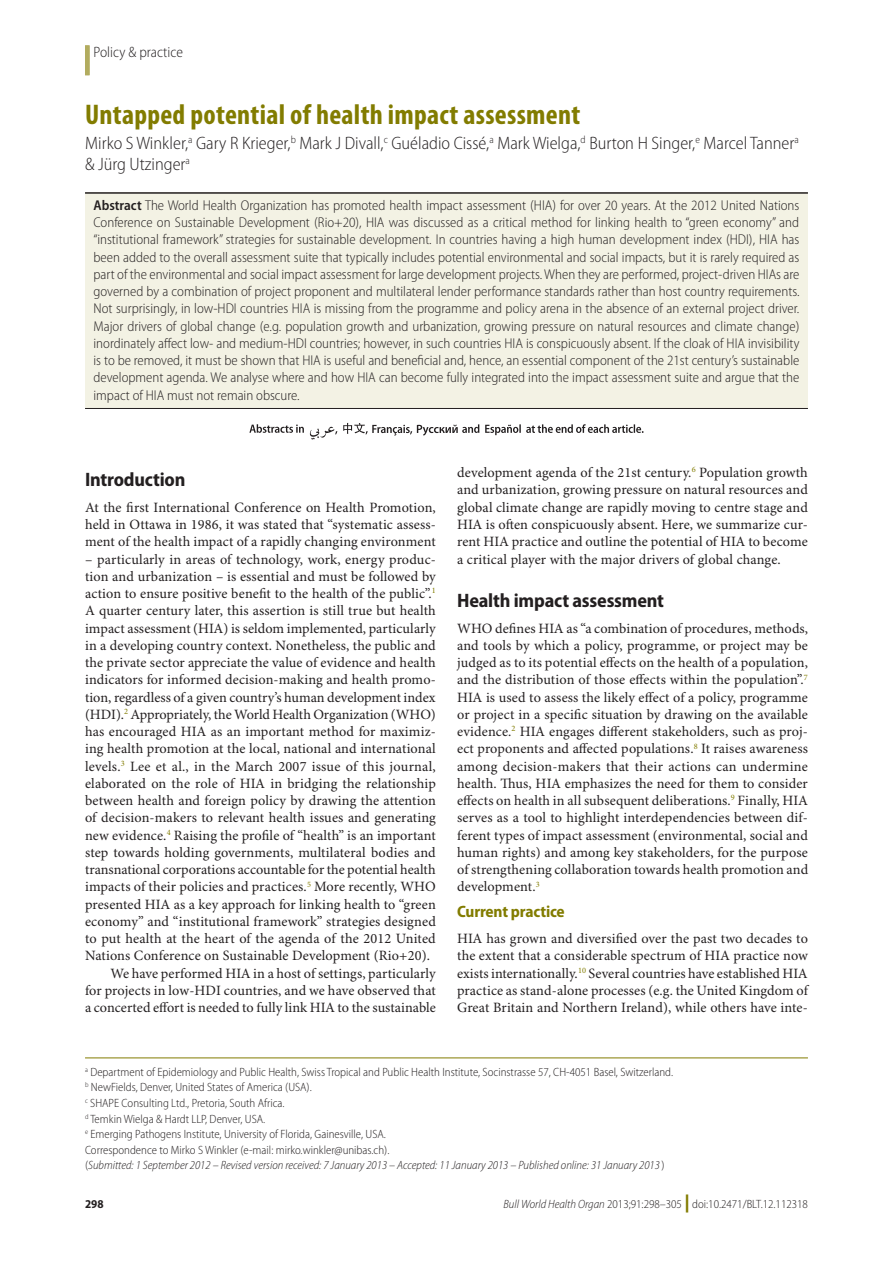
<style>
.page{position:relative;width:893px;height:1263px;background:#fff}
.page>*{position:absolute;margin:0;border:0;box-sizing:border-box;transform-origin:0 0}
.Article_Title{font:700 condensed 28.5px "Myriad Pro";letter-spacing:.01em;color:#827c00}
.Head_1{font:700 semi-condensed 19.5px "Myriad Pro";letter-spacing:-.01em;color:#231f20}
.Authors{font:300 semi-condensed 18px/21px "Myriad Pro";color:#231f20}
.Head_2{font:700 semi-condensed 16.5px "Myriad Pro";letter-spacing:-.01em;color:#827c00}
.Section_Title{font:300 semi-condensed 15px "Myriad Pro";color:#231f20}
.Para_No_Ind{font:14.25px/17.2px "Minion Pro";letter-spacing:.005em;color:#231f20;text-align:justify}
.Abstract_No_Ind{font:300 semi-condensed 14.25px/17.2px "Myriad Pro";color:#231f20;text-align:justify}
.Para_Ind{font:14.25px/17.2px "Minion Pro";letter-spacing:.005em;color:#231f20;text-align:justify}
.Affiliations{font:300 semi-condensed 12px "Myriad Pro";color:#231f20}
.Submission_info{font:italic 300 semi-condensed 12px "Myriad Pro";color:#231f20}
.t1{font:700 semi-condensed 12px "Myriad Pro";color:#231f20}
.s1{font-weight:600}
.s2{font-style:normal}
.s3{font-style:italic}
.s4{font-weight:900;font-stretch:normal;font-size:18px;color:#827c00}
</style>
<div class="page">
<div style="left:85px;top:45px;width:5px;height:30px;background:#b2ac5f"></div>
<div style="left:85px;top:193px;width:723px;height:215px;background:#f3f2e4"></div>
<hr style="left:85px;top:1057px;width:723px;height:1px;background:#827c00">
<hr style="left:85px;top:192px;width:723px;height:2px;background:#231f20">
<hr style="left:85px;top:408px;width:723px;height:1px;background:#231f20">
<svg style="left:310px;top:423px;width:334px;height:17px"></svg>
<svg style="left:249px;top:424px;width:55px;height:9px"></svg>
<p class="Section_Title" style="left:94px;top:44px;width:91px">Policy &amp; practice</p>
<p class="Article_Title" style="left:85px;top:98px;width:497px">Untapped potential of health impact assessment</p>
<p class="Authors" style="left:85px;top:133px;width:715px">Mirko S Winkler,<sup>a</sup> Gary R Krieger,<sup>b</sup> Mark J Divall,<sup>c</sup> Guéladio Cissé,<sup>a</sup> Mark Wielga,<sup>d</sup> Burton H Singer,<sup>e</sup> Marcel Tanner<sup>a </sup>&amp; Jürg Utzinger<sup>a</sup></p>
<p class="Abstract_No_Ind" style="left:94px;top:197px;width:707px"><span class="s1">Abstract</span> The World Health Organization has promoted health impact assessment (HIA) for over 20 years. At the 2012 United Nations Conference on Sustainable Development (Rio+20), HIA was discussed as a critical method for linking health to “green economy” and “institutional framework” strategies for sustainable development. In countries having a high human development index (HDI), HIA has been added to the overall assessment suite that typically includes potential environmental and social impacts, but it is rarely required as part of the environmental and social impact assessment for large development projects. When they are performed, project-driven HIAs are governed by a combination of project proponent and multilateral lender performance standards rather than host country requirements.<br>Not surprisingly, in low-HDI countries HIA is missing from the programme and policy arena in the absence of an external project driver.<br>Major drivers of global change (e.g. population growth and urbanization, growing pressure on natural resources and climate change) inordinately affect low- and medium-HDI countries; however, in such countries HIA is conspicuously absent. If the cloak of HIA invisibility is to be removed, it must be shown that HIA is useful and beneficial and, hence, an essential component of the 21st century’s sustainable development agenda. We analyse where and how HIA can become fully integrated into the impact assessment suite and argue that the impact of HIA must not remain obscure.</p>
<p class="Head_1" style="left:85px;top:468px;width:102px">Introduction</p>
<p class="Para_No_Ind" style="left:85px;top:499px;width:352px">At the first International Conference on Health Promotion, held in Ottawa in 1986, it was stated that “systematic assess&shy;ment of the health impact of a rapidly changing environment</p>
<p class="Para_No_Ind" style="left:85px;top:551px;width:352px">– particularly in areas of technology, work, energy produc&shy;tion and urbanization – is essential and must be followed by action to ensure positive benefit to the health of the public”.<sup>1<br></sup>A quarter century later, this assertion is still true but health impact assessment (HIA) is seldom implemented, particularly in a developing country context. Nonetheless, the public and the private sector appreciate the value of evidence and health indicators for informed decision-making and health promo&shy;tion, regardless of a given country’s human development index (HDI).<sup>2</sup> Appropriately, the World Health Organization (WHO) has encouraged HIA as an important method for maximiz&shy;ing health promotion at the local, national and international levels.<sup>3</sup> Lee et al., in the March 2007 issue of this journal, elaborated on the role of HIA in bridging the relationship between health and foreign policy by drawing the attention of decision-makers to relevant health issues and generating new evidence.<sup>4</sup> Raising the profile of “health” is an important step towards holding governments, multilateral bodies and transnational corporations accountable for the potential health impacts of their policies and practices.<sup>5</sup> More recently, WHO presented HIA as a key approach for linking health to “green economy” and “institutional framework” strategies designed to put health at the heart of the agenda of the 2012 United Nations Conference on Sustainable Development (Rio+20).</p>
<p class="Para_Ind" style="left:85px;top:965px;width:352px;text-indent:26px">We have performed HIA in a host of settings, particularly for projects in low-HDI countries, and we have observed that a concerted effort is needed to fully link HIA to the sustainable</p>
<p class="Para_Ind" style="left:457px;top:465px;width:352px">development agenda of the 21st century.<sup>6</sup> Population growth and urbanization, growing pressure on natural resources and global climate change are rapidly moving to centre stage and HIA is often conspicuously absent. Here, we summarize cur&shy;rent HIA practice and outline the potential of HIA to become a critical player with the major drivers of global change.</p>
<p class="Head_1" style="left:457px;top:589px;width:208px">Health impact assessment</p>
<p class="Para_No_Ind" style="left:457px;top:620px;width:353px">WHO defines HIA as “a combination of procedures, methods, and tools by which a policy, programme, or project may be judged as to its potential effects on the health of a population, and the distribution of those effects within the population”.<sup>7<br></sup>HIA is used to assess the likely effect of a policy, programme or project in a specific situation by drawing on the available evidence.<sup>2</sup> HIA engages different stakeholders, such as proj&shy;ect proponents and affected populations.<sup>8</sup> It raises awareness among decision-makers that their actions can undermine health. Thus, HIA emphasizes the need for them to consider effects on health in all subsequent deliberations.<sup>9</sup> Finally, HIA serves as a tool to highlight interdependencies between dif&shy;ferent types of impact assessment (environmental, social and human rights) and among key stakeholders, for the purpose of strengthening collaboration towards health promotion and development.<sup>3</sup></p>
<p class="Head_2" style="left:457px;top:902px;width:109px">Current practice</p>
<p class="Para_No_Ind" style="left:457px;top:930px;width:352px">HIA has grown and diversified over the past two decades to the extent that a considerable spectrum of HIA practice now exists internationally.<sup>10</sup> Several countries have established HIA practice as stand-alone processes (e.g. the United Kingdom of Great Britain and Northern Ireland), while others have inte-</p>
<p class="Affiliations" style="left:85px;top:1065px;width:590px"><sup>a</sup> Department of Epidemiology and Public Health, Swiss Tropical and Public Health Institute, Socinstrasse 57, CH-4051 Basel, Switzerland.</p>
<p class="Affiliations" style="left:85px;top:1081px;width:228px"><sup>b</sup> NewFields, Denver, United States of America (USA).</p>
<p class="Affiliations" style="left:85px;top:1096px;width:201px"><sup>c</sup> SHAPE Consulting Ltd., Pretoria, South Africa.</p>
<p class="Affiliations" style="left:85px;top:1112px;width:182px"><sup>d</sup> Temkin Wielga &amp; Hardt LLP, Denver, USA.</p>
<p class="Affiliations" style="left:85px;top:1128px;width:302px"><sup>e</sup> Emerging Pathogens Institute, University of Florida, Gainesville, USA.</p>
<p class="Affiliations" style="left:85px;top:1143px;width:306px">Correspondence to Mirko S Winkler (e-mail: mirko.winkler@unibas.ch).</p>
<p class="Submission_info" style="left:85px;top:1159px;width:581px"><span class="s2">(</span>Submitted: 1 September 2012 – Revised version received: 7 January 2013 – Accepted: 11 January 2013 – Published online: 31 January 2013 <span class="s2">)</span></p>
<p class="t1" style="left:85px;top:1197px;width:20px">298</p>
<p class="Affiliations" style="left:503px;top:1198px;width:306px"><span class="s3">Bull World Health Organ</span> 2013;91:298–305 <span class="s4">|</span> doi:10.2471/BLT.12.112318</p>
</div>
